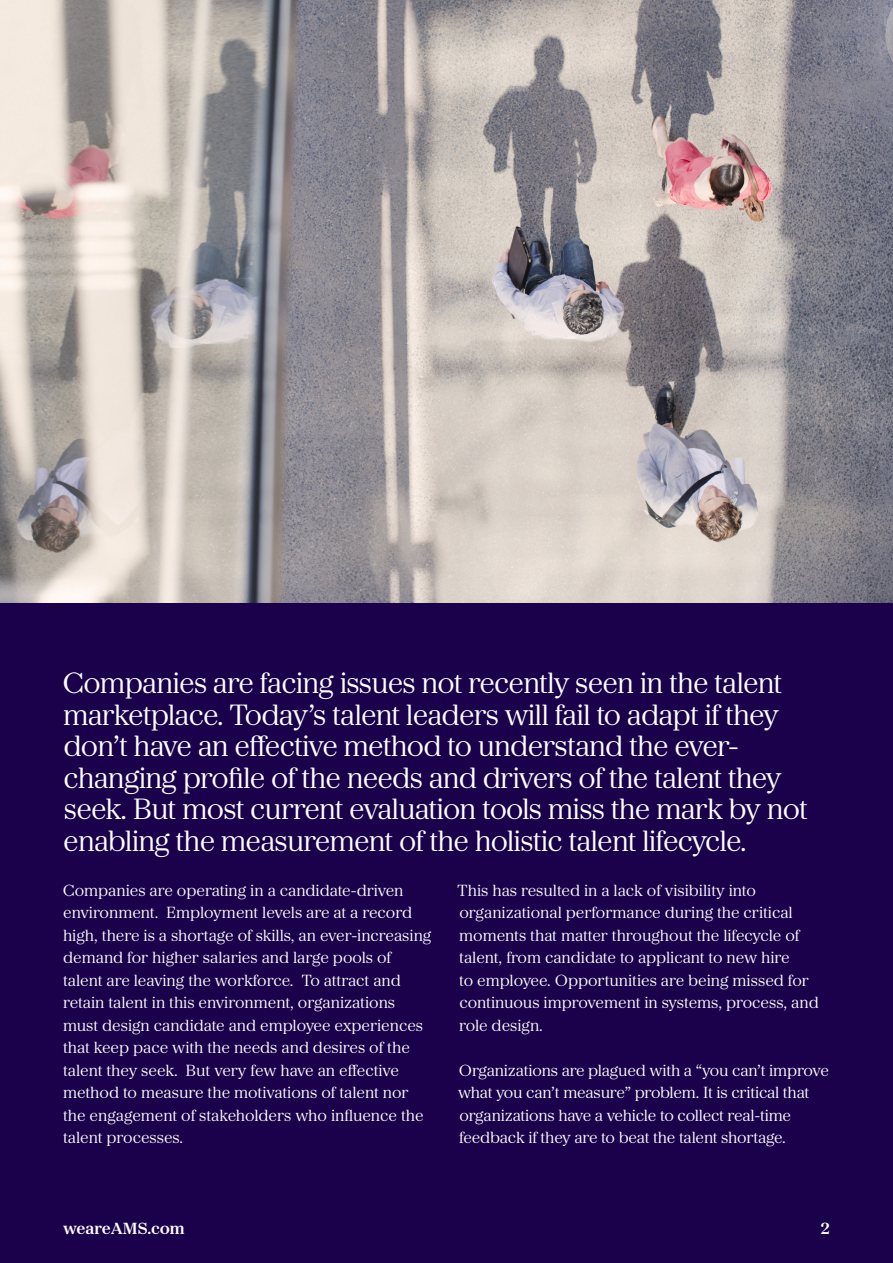
<style>
.page{position:relative;width:893px;height:1263px;background:#fff}
.page>*{position:absolute;margin:0;border:0;box-sizing:border-box;transform-origin:0 0}
.Body{font:30px/31.5px "Italian Plate No 4 Expanded";letter-spacing:-.025em;color:#fff}
.Body-2{font:16.5px/22.5px "Italian Plate No 4 Expanded";color:#fff}
.t1{font:700 16.5px "Italian Plate No 4 Expanded";color:#fff}
</style>
<div class="page">
<div style="left:0;top:549px;width:893px;height:714px;background:#1b014b"></div>
<img style="left:0;top:0;width:893px;height:602px">
<p class="Body" style="left:63px;top:667px;width:747px">Companies are facing issues not recently seen in the talent marketplace. Today’s talent leaders will fail to adapt if they don’t have an effective method to understand the ever&shy;changing profile of the needs and drivers of the talent they seek. But most current evaluation tools miss the mark by not enabling the measurement of the holistic talent lifecycle.</p>
<p class="Body-2" style="left:63px;top:879px;width:370px">Companies are operating in a candidate-driven environment. Employment levels are at a record high, there is a shortage of skills, an ever-increasing demand for higher salaries and large pools of talent are leaving the workforce. To attract and retain talent in this environment, organizations must design candidate and employee experiences that keep pace with the needs and desires of the talent they seek. But very few have an effective method to measure the motivations of talent nor the engagement of stakeholders who influence the talent processes.</p>
<p class="Body-2" style="left:457px;top:879px;width:363px">This has resulted in a lack of visibility into organizational performance during the critical moments that matter throughout the lifecycle of talent, from candidate to applicant to new hire<br>to employee. Opportunities are being missed for continuous improvement in systems, process, and role design.</p>
<p class="Body-2" style="left:458px;top:1059px;width:372px">Organizations are plagued with a “you can’t improve what you can’t measure” problem. It is critical that organizations have a vehicle to collect real-time feedback if they are to beat the talent shortage.</p>
<p class="t1" style="left:63px;top:1218px;width:123px">weareAMS.com</p>
<p class="t1" style="left:820px;top:1218px;width:11px">2</p>
</div>
